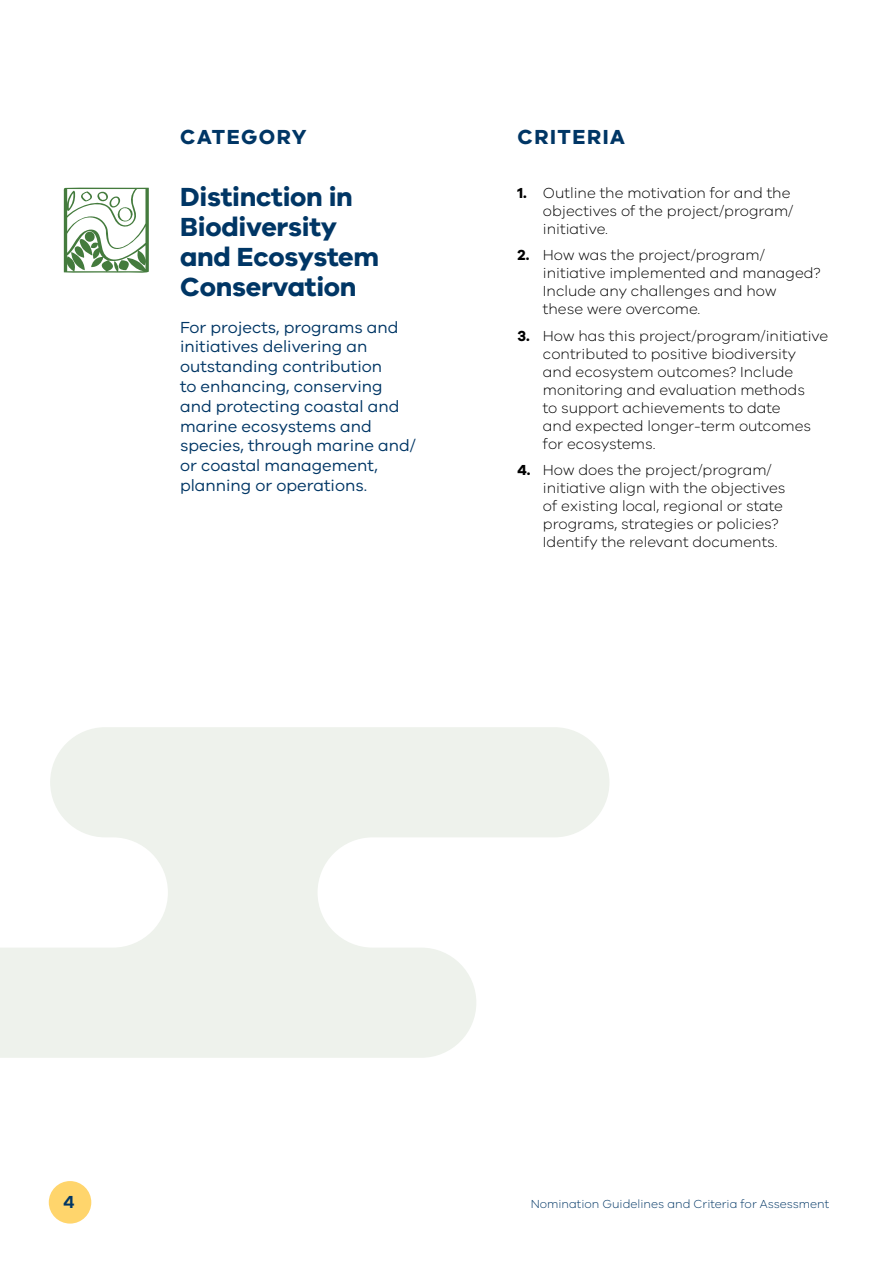
<style>
.page{position:relative;width:893px;height:1263px;background:#fff}
.page>*{position:absolute;margin:0;border:0;box-sizing:border-box;transform-origin:0 0}
.t1{font:700 27px/30px "VIC";letter-spacing:-.01em;color:#003665}
.t2{font:700 21px "VIC";letter-spacing:.07em;color:#003665}
.t3{font:600 18px "VIC";color:#003665}
.t4{font:16.5px/19.8px "VIC";color:#003665}
.t5{font:300 15px/18px "VIC";color:#000}
.t6{font:300 12px "VIC";color:#003665}
.s1{font-weight:700}
</style>
<div class="page">
<svg style="left:0;top:727px;width:609px;height:331px;fill:#eef2ec"></svg>
<div style="left:49px;top:1181px;width:42px;height:42px;background:#ffd56c;border-radius:50%"></div>
<svg style="left:63px;top:187px;width:86px;height:86px"></svg>
<h2 class="t2" style="left:180px;top:124px;width:128px">CATEGORY</h2>
<h2 class="t2" style="left:517px;top:124px;width:109px">CRITERIA</h2>
<h1 class="t1" style="left:180px;top:181px;width:201px">Distinction in<br>Biodiversity and Ecosystem<br>Conservation</h1>
<p class="t4" style="left:180px;top:317px;width:237px">For projects, programs and initiatives delivering an outstanding contribution<br>to enhancing, conserving and protecting coastal and marine ecosystems and species, through marine and/ or coastal management, planning or operations.</p>
<p class="t5" style="left:543px;top:183px;width:252px;text-indent:-26px"><span class="s1">1.</span> Outline the motivation for and the objectives of the project/program/ initiative.</p>
<p class="t5" style="left:543px;top:246px;width:279px;text-indent:-26px"><span class="s1">2.</span> How was the project/program/ initiative implemented and managed?<br>Include any challenges and how<br>these were overcome.</p>
<p class="t5" style="left:543px;top:326px;width:287px;text-indent:-26px"><span class="s1">3.</span> How has this project/program/initiative contributed to positive biodiversity and ecosystem outcomes? Include monitoring and evaluation methods<br>to support achievements to date<br>and expected longer-term outcomes for ecosystems.</p>
<p class="t5" style="left:543px;top:461px;width:244px;text-indent:-26px"><span class="s1">4.</span> How does the project/program/ initiative align with the objectives of existing local, regional or state programs, strategies or policies?<br>Identify the relevant documents.</p>
<p class="t3" style="left:63px;top:1191px;width:13px">4</p>
<p class="t6" style="left:531px;top:1197px;width:300px">Nomination Guidelines and Criteria for Assessment</p>
</div>
